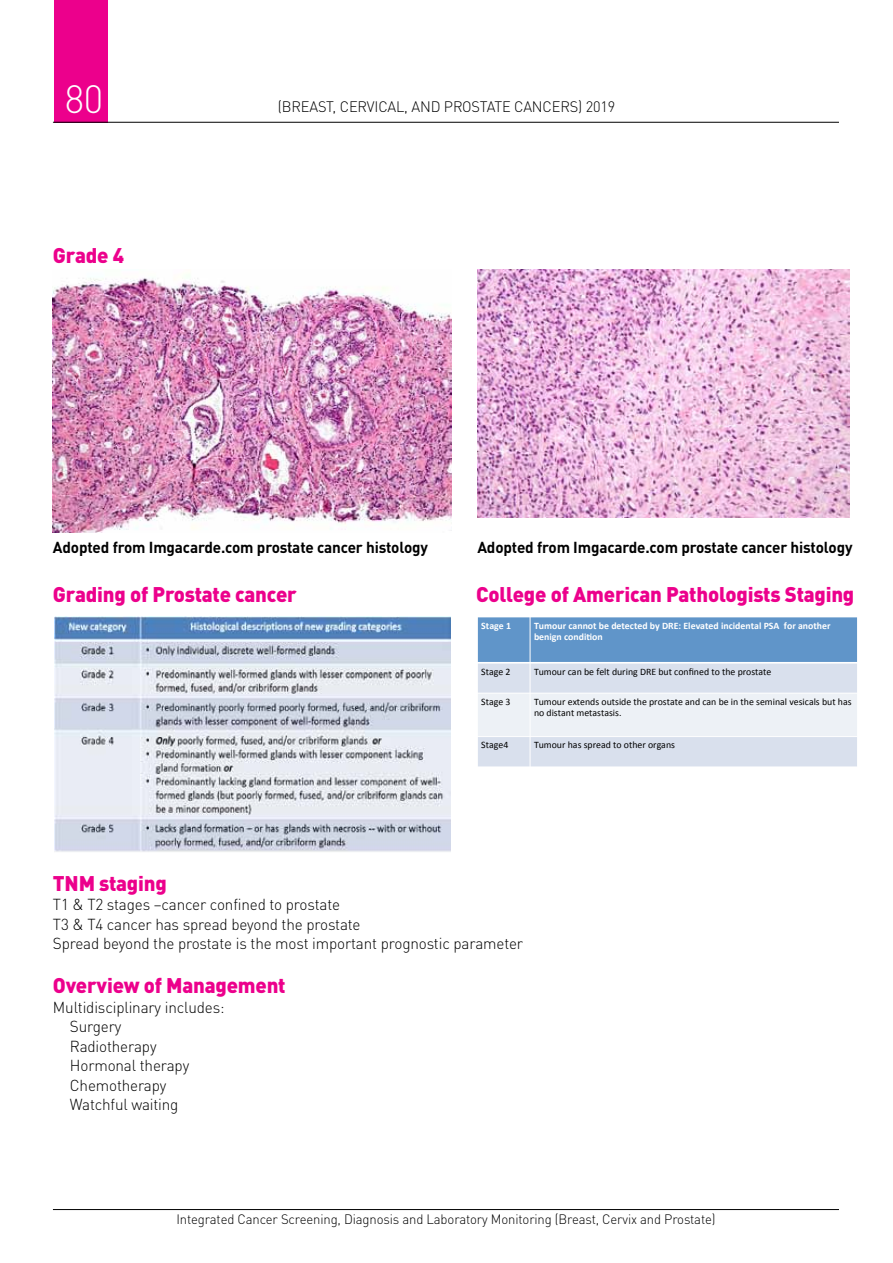
<style>
.page{position:relative;width:893px;height:1263px;background:#fff}
.page>*{position:absolute;margin:0;border:0;box-sizing:border-box;transform-origin:0 0}
.t1{font:300 38.85px "DIN Pro";color:#fff}
.t2{font:900 21px "DIN Pro";letter-spacing:-.01em;color:#ec008c}
.t3{font:300 15.75px/19.5px "DIN Pro";letter-spacing:-.01em;color:#000}
.t4{font:700 15.75px "DIN Pro";letter-spacing:-.01em;color:#000}
.t5{font:300 15px "DIN Pro";letter-spacing:-.01em;color:#000}
.t6{font:300 13.5px "DIN Pro";letter-spacing:-.01em;color:#000}
.t7{font:9.9px/11.4px "Calibri";color:#000}
.t8{font:700 9.9px/11.4px "Calibri";color:#fff}
</style>
<div class="page">
<div style="left:55px;top:0;width:53px;height:122px;background:#ec008c"></div>
<hr style="left:53px;top:122px;width:786px;height:1px;background:#000">
<hr style="left:53px;top:1209px;width:786px;height:1px;background:#000">
<img style="left:53px;top:277px;width:398px;height:255px">
<img style="left:478px;top:270px;width:372px;height:248px">
<img style="left:54px;top:617px;width:397px;height:235px">
<div style="left:477px;top:617px;width:53px;height:46px;background:#6095c9"></div>
<div style="left:530px;top:617px;width:327px;height:46px;background:#6095c9"></div>
<div style="left:477px;top:663px;width:53px;height:30px;background:#d9e0ed"></div>
<div style="left:530px;top:663px;width:327px;height:30px;background:#d9e0ed"></div>
<div style="left:477px;top:693px;width:53px;height:43px;background:#edf1f6"></div>
<div style="left:530px;top:693px;width:327px;height:43px;background:#edf1f6"></div>
<div style="left:477px;top:736px;width:53px;height:31px;background:#d9e0ed"></div>
<div style="left:530px;top:736px;width:327px;height:31px;background:#d9e0ed"></div>
<hr style="left:530px;top:617px;width:1px;height:150px;background:#fff">
<hr style="left:477px;top:662px;width:380px;height:1px;background:#fff">
<hr style="left:477px;top:693px;width:380px;height:1px;background:#fff">
<hr style="left:477px;top:736px;width:380px;height:1px;background:#fff">
<hr style="left:477px;top:617px;width:1px;height:150px;background:#fff">
<hr style="left:477px;top:617px;width:380px;height:1px;background:#fff">
<h1 class="t1" style="left:65px;top:69px;width:40px">80</h1>
<h2 class="t2" style="left:53px;top:237px;width:73px">Grade 4</h2>
<p class="t5" style="left:278px;top:95px;width:339px">(BREAST, CERVICAL, AND PROSTATE CANCERS) 2019</p>
<p class="t4" style="left:53px;top:535px;width:377px">Adopted from Imgacarde.com prostate cancer histology</p>
<p class="t4" style="left:477px;top:535px;width:377px">Adopted from Imgacarde.com prostate cancer histology</p>
<h2 class="t2" style="left:53px;top:577px;width:245px">Grading of Prostate cancer</h2>
<h2 class="t2" style="left:476px;top:577px;width:380px">College of American Pathologists Staging</h2>
<p class="t8" style="left:481px;top:620px;width:31px">Stage 1</p>
<p class="t8" style="left:534px;top:620px;width:298px">Tumour cannot be detected by DRE: Elevated incidental PSA for another benign condi=on</p>
<p class="t7" style="left:481px;top:666px;width:31px">Stage 2</p>
<p class="t7" style="left:534px;top:666px;width:239px">Tumour can be felt during DRE but confined to the prostate</p>
<p class="t7" style="left:481px;top:696px;width:31px">Stage 3</p>
<p class="t7" style="left:534px;top:696px;width:319px">Tumour extends outside the prostate and can be in the seminal vesicals but has no distant metastasis.</p>
<p class="t7" style="left:481px;top:739px;width:29px">Stage4</p>
<p class="t7" style="left:534px;top:739px;width:142px">Tumour has spread to other organs</p>
<h2 class="t2" style="left:53px;top:865px;width:115px">TNM staging</h2>
<p class="t3" style="left:53px;top:894px;width:472px">T1 &amp; T2 stages –cancer confined to prostate<br>T3 &amp; T4 cancer has spread beyond the prostate<br>Spread beyond the prostate is the most important prognostic parameter</p>
<h2 class="t2" style="left:53px;top:967px;width:234px">Overview of Management</h2>
<p class="t3" style="left:70px;top:996px;width:156px;text-indent:-17px">Multidisciplinary includes:<br>Surgery<br>Radiotherapy<br>Hormonal therapy<br>Chemotherapy<br>Watchful waiting</p>
<p class="t6" style="left:176px;top:1208px;width:541px">Integrated Cancer Screening, Diagnosis and Laboratory Monitoring (Breast, Cervix and Prostate)</p>
</div>
